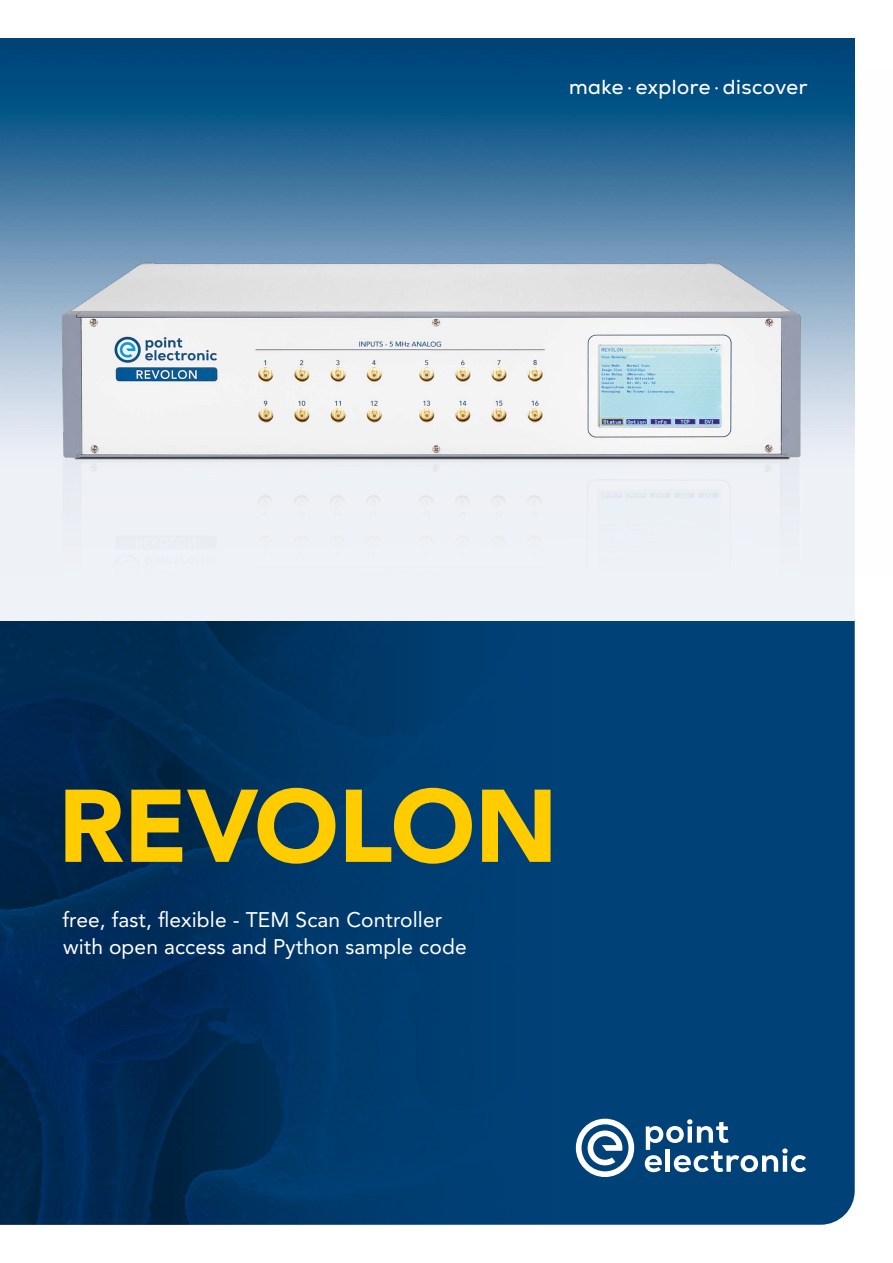
<style>
.page{position:relative;width:893px;height:1263px;background:#fff}
.page>*{position:absolute;margin:0;border:0;box-sizing:border-box;transform-origin:0 0}
.t1{font:900 102px "Avenir LT Pro";letter-spacing:-.01em;color:#fc0}
.t2{font:21px/27px "Avenir LT Pro";letter-spacing:.005em;color:#fff}
.t3{font:20.25px "Nexa";letter-spacing:.025em;color:#fff}
</style>
<div class="page">
<div style="left:599px;top:621px;width:256px;height:604px;background:#004177"></div>
<img style="left:0;top:621px;width:599px;height:604px">
<img style="left:0;top:38px;width:855px;height:583px">
<svg style="left:645px;top:1119px;width:161px;height:53px"></svg>
<svg style="left:576px;top:1119px;width:58px;height:58px"></svg>
<img style="left:0;top:68px;width:855px;height:507px">
<p class="t3" style="left:569px;top:74px;width:240px">make · explore · discover</p>
<h1 class="t1" style="left:58px;top:765px;width:501px">REVOLON</h1>
<p class="t2" style="left:63px;top:906px;width:406px">free, fast, flexible - TEM Scan Controller with open access and Python sample code</p>
</div>
